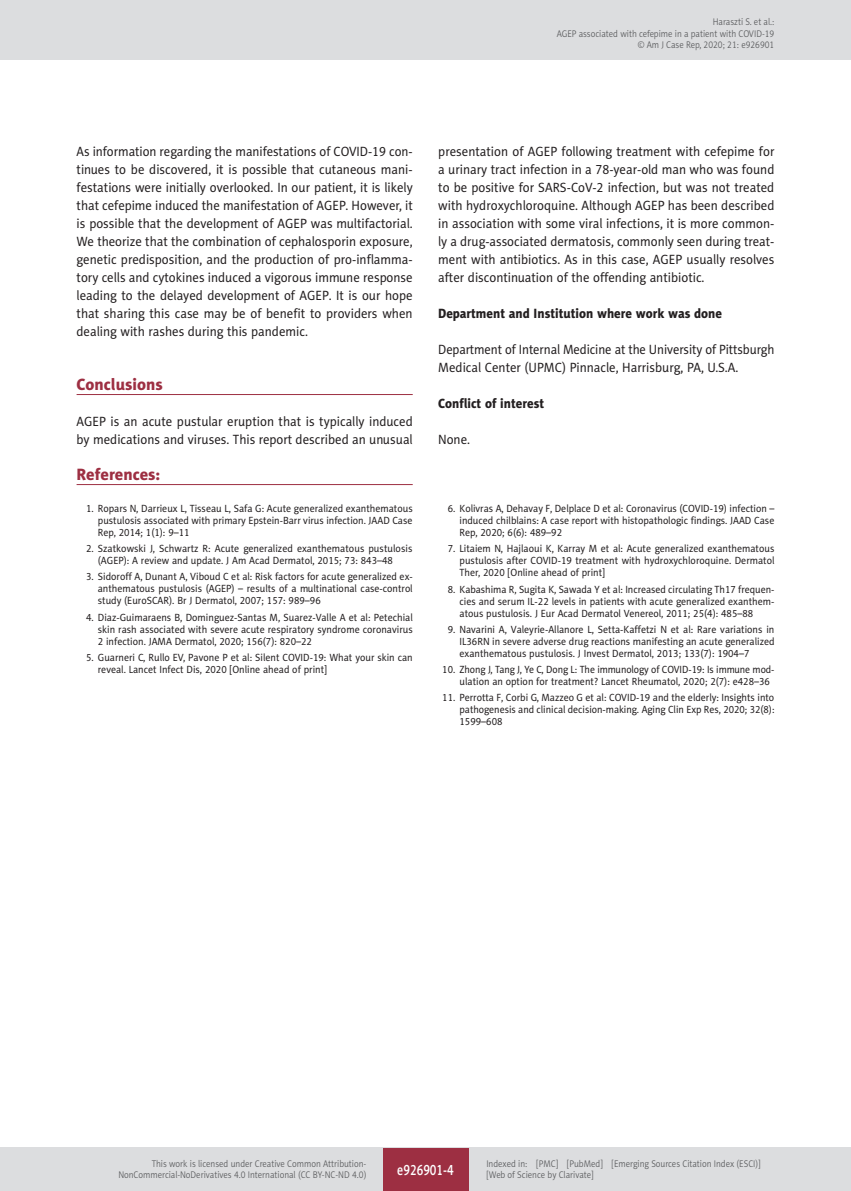
<style>
.page{position:relative;width:851px;height:1191px;background:#fff}
.page>*{position:absolute;margin:0;border:0;box-sizing:border-box;transform-origin:0 0}
.AJCR_Headline_1{font:16.5px "Naomi Sans EFN Heavy";color:#9d2f42}
.AJCR_Referencje_Tytu{font:16.5px "Naomi Sans EFN Heavy";color:#9d2f42}
.t1{font:15px "Naomi Sans EFN Medium";color:#fff;scale:.8 1}
.AJCR_Body{font:13.5px/18px "Naomi Sans EFN";color:#231f20;text-align:justify;scale:.94 1}
.AJCR_Body-2{font:13.5px/18px "Naomi Sans EFN";color:#231f20;scale:.95 1}
.AJCR_Body-3{font:13.5px/18px "Naomi Sans EFN";color:#231f20;scale:.93 1}
.AJCR_Headline_2{font:13.5px "Naomi Sans EFN Heavy";color:#231f20;scale:.95 1}
.AJCR_Referencje_punk{font:10.5px/12px "Naomi Sans EFN";color:#231f20;text-align:justify;scale:.95 1}
.AJCR_Referencje_punk-2{font:10.5px/12px "Naomi Sans EFN";color:#231f20;text-align:justify;scale:.94 1}
.AJCR_Referencje_punk-3{font:10.5px/12px "Naomi Sans EFN";color:#231f20;scale:.93 1}
.t2{font:9.75px/11.2px "Naomi Sans EFN Light";color:#57585a;text-align:right;scale:.9 1}
</style>
<div class="page">
<hr style="left:77px;top:394px;width:335px;height:1px;background:#9d2f42">
<hr style="left:77px;top:484px;width:335px;height:1px;background:#9d2f42">
<div style="left:0;top:0;width:850px;height:60px;background:#dcdddf"></div>
<div style="left:0;top:1148px;width:850px;height:43px;background:#dcdddf"></div>
<div style="left:383px;top:1147px;width:85px;height:43px;background:#9d2f42"></div>
<p class="t2" style="left:556px;top:16px;width:243px">Haraszti S. et al.:<br>AGEP associated with cefepime in a patient with COVID-19 © Am J Case Rep, 2020; 21: e926901</p>
<p class="AJCR_Body" style="left:77px;top:142px;width:359px">As information regarding the manifestations of COVID-19 con&shy;tinues to be discovered, it is possible that cutaneous mani&shy;festations were initially overlooked. In our patient, it is likely that cefepime induced the manifestation of AGEP. However, it is possible that the development of AGEP was multifactorial.<br>We theorize that the combination of cephalosporin exposure, genetic predisposition, and the production of pro-inflamma&shy;tory cells and cytokines induced a vigorous immune response leading to the delayed development of AGEP. It is our hope that sharing this case may be of benefit to providers when dealing with rashes during this pandemic.</p>
<p class="AJCR_Headline_1" style="left:77px;top:374px;width:88px">Conclusions</p>
<p class="AJCR_Body-2" style="left:77px;top:412px;width:355px">AGEP is an acute pustular eruption that is typically induced by medications and viruses. This report described an unusual</p>
<p class="AJCR_Referencje_Tytu" style="left:77px;top:464px;width:85px">References:</p>
<p class="AJCR_Referencje_punk" style="left:98px;top:502px;width:333px;text-indent:-12px">1. Ropars N, Darrieux L, Tisseau L, Safa G: Acute generalized exanthematous pustulosis associated with primary Epstein-Barr virus infection. JAAD Case Rep, 2014; 1(1): 9–11</p>
<p class="AJCR_Referencje_punk" style="left:98px;top:543px;width:332px;text-indent:-12px">2. Szatkowski J, Schwartz R: Acute generalized exanthematous pustulosis (AGEP): A review and update. J Am Acad Dermatol, 2015; 73: 843–48</p>
<p class="AJCR_Referencje_punk" style="left:98px;top:571px;width:333px;text-indent:-12px">3. Sidoroff A, Dunant A, Viboud C et al: Risk factors for acute generalized ex&shy;anthematous pustulosis (AGEP) – results of a multinational case-control study (EuroSCAR). Br J Dermatol, 2007; 157: 989–96</p>
<p class="AJCR_Referencje_punk" style="left:98px;top:611px;width:333px;text-indent:-12px">4. Diaz-Guimaraens B, Dominguez-Santas M, Suarez-Valle A et al: Petechial skin rash associated with severe acute respiratory syndrome coronavirus 2 infection. JAMA Dermatol, 2020; 156(7): 820–22</p>
<p class="AJCR_Referencje_punk" style="left:98px;top:651px;width:333px;text-indent:-12px">5. Guarneri C, Rullo EV, Pavone P et al: Silent COVID-19: What your skin can reveal. Lancet Infect Dis, 2020 [Online ahead of print]</p>
<p class="AJCR_Body-2" style="left:438px;top:142px;width:355px;text-align:justify">presentation of AGEP following treatment with cefepime for a urinary tract infection in a 78-year-old man who was found to be positive for SARS-CoV-2 infection, but was not treated with hydroxychloroquine. Although AGEP has been described in association with some viral infections, it is more common&shy;ly a drug-associated dermatosis, commonly seen during treat&shy;ment with antibiotics. As in this case, AGEP usually resolves after discontinuation of the offending antibiotic.</p>
<p class="AJCR_Headline_2" style="left:438px;top:305px;width:300px">Department and Institution where work was done</p>
<p class="AJCR_Body-3" style="left:438px;top:340px;width:363px">Department of Internal Medicine at the University of Pittsburgh<br>Medical Center (UPMC) Pinnacle, Harrisburg, PA, U.S.A.</p>
<p class="AJCR_Headline_2" style="left:438px;top:395px;width:113px">Conflict of interest</p>
<p class="AJCR_Body-2" style="left:438px;top:430px;width:35px">None.</p>
<p class="AJCR_Referencje_punk" style="left:459px;top:502px;width:333px;text-indent:-12px">6. Kolivras A, Dehavay F, Delplace D et al: Coronavirus (COVID-19) infection – induced chilblains: A case report with histopathologic findings. JAAD Case Rep, 2020; 6(6): 489–92</p>
<p class="AJCR_Referencje_punk" style="left:459px;top:543px;width:333px;text-indent:-12px">7. Litaiem N, Hajlaoui K, Karray M et al: Acute generalized exanthematous pustulosis after COVID-19 treatment with hydroxychloroquine. Dermatol Ther, 2020 [Online ahead of print]</p>
<p class="AJCR_Referencje_punk-2" style="left:459px;top:583px;width:336px;text-indent:-12px">8. Kabashima R, Sugita K, Sawada Y et al: Increased circulating Th17 frequen&shy;cies and serum IL-22 levels in patients with acute generalized exanthem&shy;atous pustulosis. J Eur Acad Dermatol Venereol, 2011; 25(4): 485–88</p>
<p class="AJCR_Referencje_punk" style="left:459px;top:623px;width:333px;text-indent:-12px">9. Navarini A, Valeyrie-Allanore L, Setta-Kaffetzi N et al: Rare variations in IL36RN in severe adverse drug reactions manifesting an acute generalized exanthematous pustulosis. J Invest Dermatol, 2013; 133(7): 1904–7</p>
<p class="AJCR_Referencje_punk-3" style="left:459px;top:663px;width:340px;text-indent:-17px">10. Zhong J, Tang J, Ye C, Dong L: The immunology of COVID-19: Is immune mod&shy;ulation an option for treatment? Lancet Rheumatol, 2020; 2(7): e428–36</p>
<p class="AJCR_Referencje_punk" style="left:459px;top:692px;width:333px;text-indent:-17px">11. Perrotta F, Corbi G, Mazzeo G et al: COVID-19 and the elderly: Insights into pathogenesis and clinical decision-making. Aging Clin Exp Res, 2020; 32(8):<br>1599–608</p>
<p class="t2" style="left:118px;top:1158px;width:277px">This work is licensed under Creative Common Attribution-<br>NonCommercial-NoDerivatives 4.0 International (CC BY-NC-ND 4.0)</p>
<h2 class="t1" style="left:397px;top:1160px;width:72px">e926901-4</h2>
<p class="t2" style="left:486px;top:1158px;width:306px;text-align:left">Indexed in: [PMC] [PubMed] [Emerging Sources Citation Index (ESCI)] [Web of Science by Clarivate]</p>
</div>
